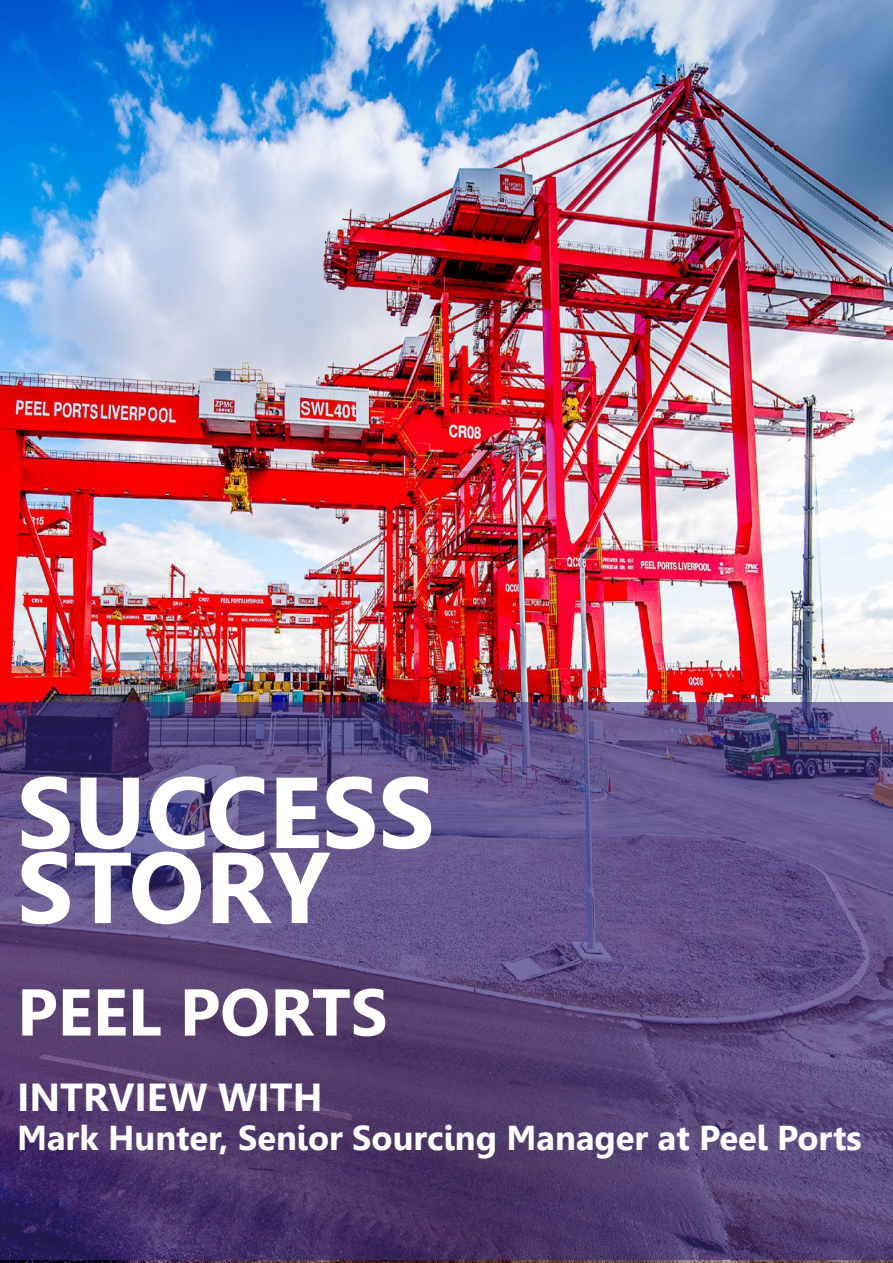
<style>
.page{position:relative;width:893px;height:1263px;background:#fff}
.page>*{position:absolute;margin:0;border:0;box-sizing:border-box;transform-origin:0 0}
.t1{font:700 100.5px "Leelawadee";color:#fff}
.t2{font:700 66px "Leelawadee";color:#fff}
.t3{font:700 39px "Leelawadee";color:#fff}
.t4{font:700 34.5px "Leelawadee";color:#fff}
</style>
<div class="page">
<img style="left:0;top:0;width:893px;height:1263px">
<svg style="left:0;top:702px;width:893px;height:558px;background:#57457a"></svg>
<p class="t1" style="left:17px;top:755px;width:419px">SUCCESS</p>
<p class="t1" style="left:17px;top:830px;width:315px">STORY</p>
<p class="t2" style="left:17px;top:974px;width:372px">PEEL PORTS</p>
<p class="t3" style="left:17px;top:1074px;width:307px">INTRVIEW WITH</p>
<p class="t4" style="left:17px;top:1117px;width:846px">Mark Hunter, Senior Sourcing Manager at Peel Ports</p>
</div>
